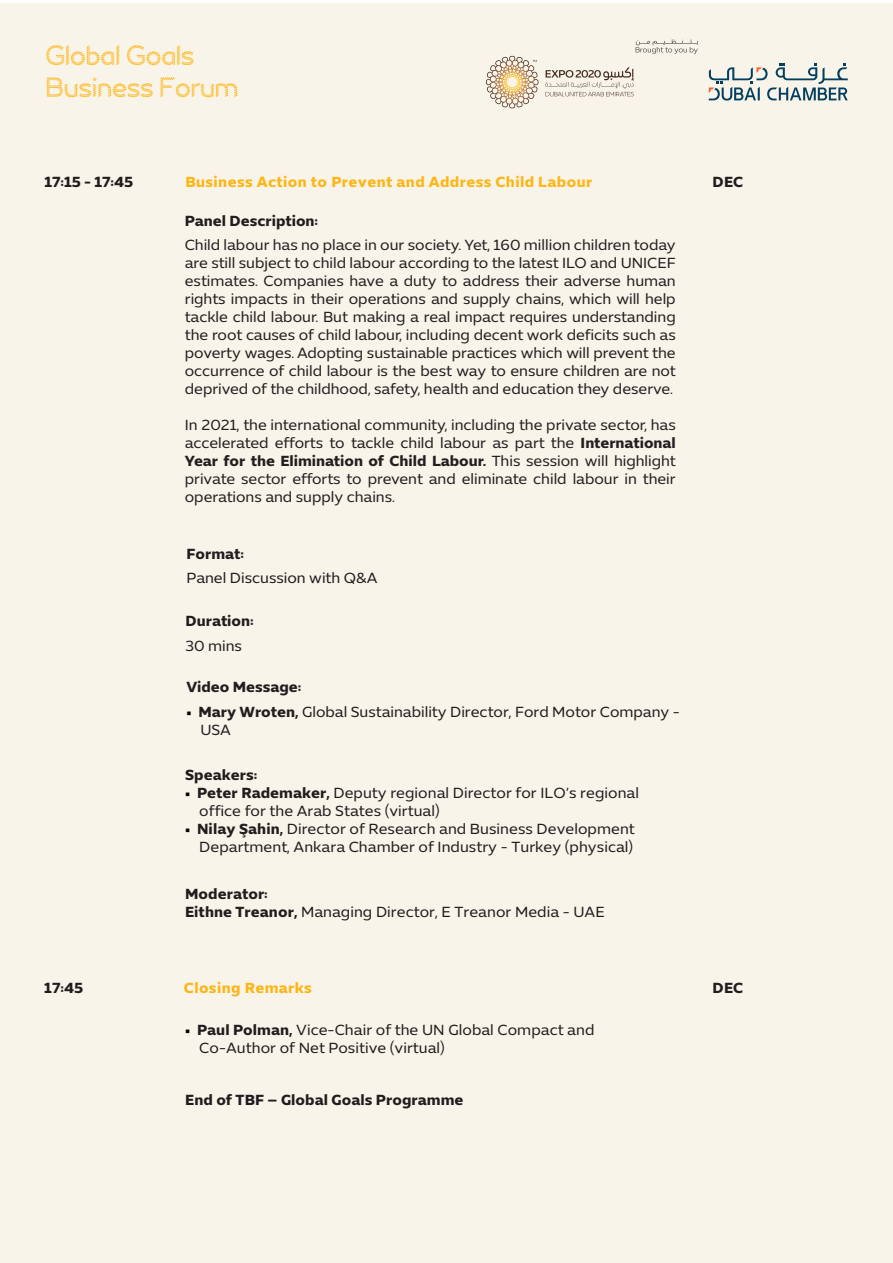
<style>
.page{position:relative;width:893px;height:1263px;background:#fff}
.page>*{position:absolute;margin:0;border:0;box-sizing:border-box;transform-origin:0 0}
.t1{font:27px/32.4px "Expo 2020 Headline";color:#fcb615}
.t2{font:15px/18px "Expo Sans Std";color:#231f20;text-align:justify}
.t3{font:15px/18px "Expo Sans Std";letter-spacing:.005em;color:#201d1e}
.t4{font:700 15px "Expo Sans Std";color:#201d1e}
.t5{font:700 15px "Expo Sans Std";letter-spacing:.025em;color:#fcb615}
.s1{font-weight:700}
.s2{font-weight:700;color:#040503}
</style>
<div class="page">
<div style="left:0;top:3px;width:892px;height:1260px;background:#f9f4ea"></div>
<svg style="left:708px;top:64px;width:139px;height:37px"></svg>
<svg style="left:545px;top:67px;width:89px;height:30px"></svg>
<svg style="left:486px;top:56px;width:50px;height:52px"></svg>
<svg style="left:635px;top:39px;width:63px;height:15px"></svg>
<h1 class="t1" style="left:45px;top:40px;width:194px">Global Goals<br>Business Forum</h1>
<p class="t4" style="left:44px;top:172px;width:90px">17:15 - 17:45</p>
<p class="t5" style="left:185px;top:172px;width:408px">Business Action to Prevent and Address Child Labour</p>
<p class="t4" style="left:712px;top:172px;width:32px">DEC</p>
<p class="t4" style="left:185px;top:211px;width:135px">Panel Description:</p>
<p class="t2" style="left:185px;top:235px;width:492px">Child labour has no place in our society. Yet, 160 million children today are still subject to child labour according to the latest ILO and UNICEF estimates. Companies have a duty to address their adverse human rights impacts in their operations and supply chains, which will help tackle child labour. But making a real impact requires understanding the root causes of child labour, including decent work deficits such as poverty wages. Adopting sustainable practices which will prevent the occurrence of child labour is the best way to ensure children are not deprived of the childhood, safety, health and education they deserve.</p>
<p class="t2" style="left:185px;top:415px;width:492px">In 2021, the international community, including the private sector, has accelerated efforts to tackle child labour as part the <span class="s1">International Year for the Elimination of Child Labour.</span> This session will highlight private sector efforts to prevent and eliminate child labour in their operations and supply chains.</p>
<p class="t4" style="left:186px;top:544px;width:59px">Format:</p>
<p class="t3" style="left:186px;top:569px;width:192px">Panel Discussion with Q&amp;A</p>
<p class="t4" style="left:185px;top:612px;width:70px">Duration:</p>
<p class="t3" style="left:185px;top:637px;width:58px">30 mins</p>
<p class="t4" style="left:186px;top:678px;width:117px">Video Message:</p>
<p class="t3" style="left:200px;top:703px;width:481px;text-indent:-14px"><span class="s2">•</span> <span class="s1">Mary Wroten,</span> Global Sustainability Director, Ford Motor Company -<br>USA</p>
<p class="t4" style="left:185px;top:766px;width:74px">Speakers:</p>
<p class="t3" style="left:199px;top:784px;width:441px;text-indent:-14px"><span class="s2">•</span> <span class="s1">Peter Rademaker,</span> Deputy regional Director for ILO’s regional office for the Arab States (virtual)</p>
<p class="t3" style="left:185px;top:820px;width:451px;text-align:right"><span class="s2">•</span> <span class="s1">Nilay Şahin,</span> Director of Research and Business Development<br>Department, Ankara Chamber of Industry - Turkey (physical)</p>
<p class="t3" style="left:185px;top:884px;width:421px"><span class="s1">Moderator:<br>Eithne Treanor,</span> Managing Director, E Treanor Media - UAE</p>
<p class="t4" style="left:44px;top:978px;width:40px">17:45</p>
<p class="t5" style="left:184px;top:978px;width:129px">Closing Remarks</p>
<p class="t4" style="left:712px;top:979px;width:32px">DEC</p>
<p class="t3" style="left:199px;top:1021px;width:396px;text-indent:-14px"><span class="s2">•</span> <span class="s1">Paul Polman,</span> Vice-Chair of the UN Global Compact and<br>Co-Author of Net Positive (virtual)</p>
<p class="t4" style="left:185px;top:1091px;width:280px">End of TBF – Global Goals Programme</p>
</div>
